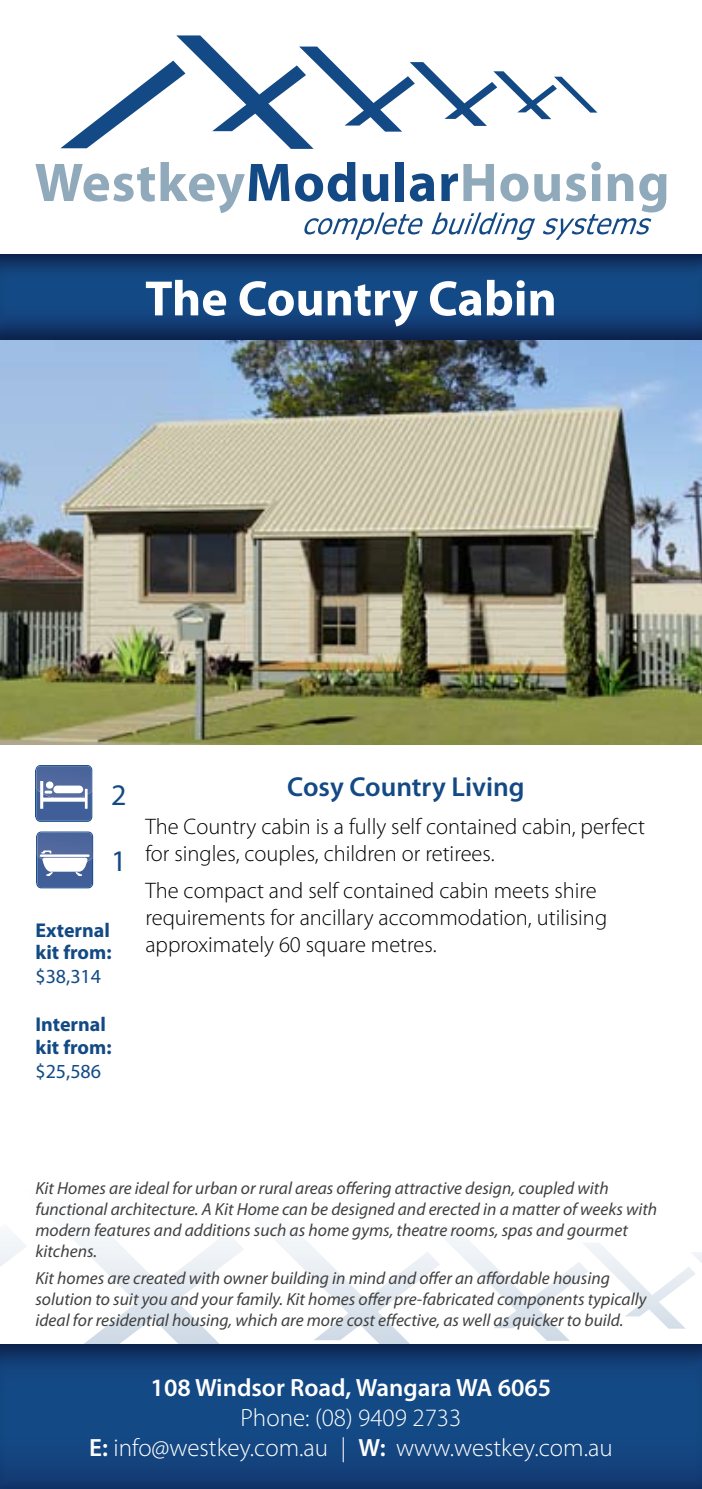
<style>
.page{position:relative;width:702px;height:1489px;background:#fff}
.page>*{position:absolute;margin:0;border:0;box-sizing:border-box;transform-origin:0 0}
.t1{font:700 50px "Myriad Pro";color:#fff}
.t2{font:30px "Myriad Pro";color:#134a85}
.t3{font:600 27.5px "Myriad Pro";color:#134a85}
.t4{font:300 25px/30px "Myriad Pro";color:#fff;text-align:center}
.t5{font:600 25px "Myriad Pro";color:#fff}
.t6{font:300 22.5px/27px "Myriad Pro";color:#000}
.t7{font:700 20px/22.5px "Myriad Pro";color:#134a85}
.t8{font:20px "Myriad Pro";color:#134a85}
.t9{font:italic 17.5px/21px "Myriad Pro";color:#414142}
.s1{font-weight:600}
</style>
<div class="page">
<svg style="left:270px;top:1234px;width:432px;height:107px"></svg>
<svg style="left:0;top:1234px;width:11px;height:33px"></svg>
<svg style="left:11px;top:1234px;width:233px;height:107px"></svg>
<svg style="left:60px;top:35px;width:537px;height:114px"></svg>
<svg style="left:35px;top:162px;width:254px;height:51px"></svg>
<svg style="left:295px;top:162px;width:371px;height:78px"></svg>
<div style="left:0;top:251px;width:702px;height:90px;background:#000;opacity:.3"></div>
<div style="left:0;top:1341px;width:702px;height:147px;background:#000;opacity:.3"></div>
<img style="left:0;top:340px;width:702px;height:404px">
<svg style="left:35px;top:765px;width:57px;height:56px;background:#6b82ae"></svg>
<svg style="left:36px;top:831px;width:57px;height:57px"></svg>
<h1 class="t1" style="left:145px;top:266px;width:413px">The Country Cabin</h1>
<h2 class="t2" style="left:111px;top:776px;width:17px">2</h2>
<h2 class="t2" style="left:111px;top:842px;width:17px">1</h2>
<p class="t7" style="left:35px;top:918px;width:78px">External kit from:</p>
<p class="t8" style="left:35px;top:964px;width:67px">$38,314</p>
<p class="t7" style="left:35px;top:1012px;width:78px">Internal kit from:</p>
<p class="t8" style="left:35px;top:1058px;width:67px">$25,586</p>
<h3 class="t3" style="left:287px;top:769px;width:239px">Cosy Country Living</h3>
<p class="t6" style="left:145px;top:812px;width:501px">The Country cabin is a fully self contained cabin, perfect for singles, couples, children or retirees.</p>
<p class="t6" style="left:145px;top:877px;width:463px">The compact and self contained cabin meets shire requirements for ancillary accommodation, utilising approximately 60 square metres.</p>
<p class="t9" style="left:35px;top:1176px;width:623px">Kit Homes are ideal for urban or rural areas offering attractive design, coupled with functional architecture. A Kit Home can be designed and erected in a matter of weeks with modern features and additions such as home gyms, theatre rooms, spas and gourmet kitchens.</p>
<p class="t9" style="left:35px;top:1267px;width:612px">Kit homes are created with owner building in mind and offer an affordable housing solution to suit you and your family. Kit homes offer pre-fabricated components typically ideal for residential housing, which are more cost effective, as well as quicker to build.</p>
<h3 class="t5" style="left:151px;top:1371px;width:402px">108 Windsor Road, Wangara WA 6065</h3>
<h3 class="t4" style="left:89px;top:1402px;width:525px">Phone: (08) 9409 2733<br><span class="s1">E:</span> info@westkey.com.au | <span class="s1">W:</span> www.westkey.com.au</h3>
</div>
